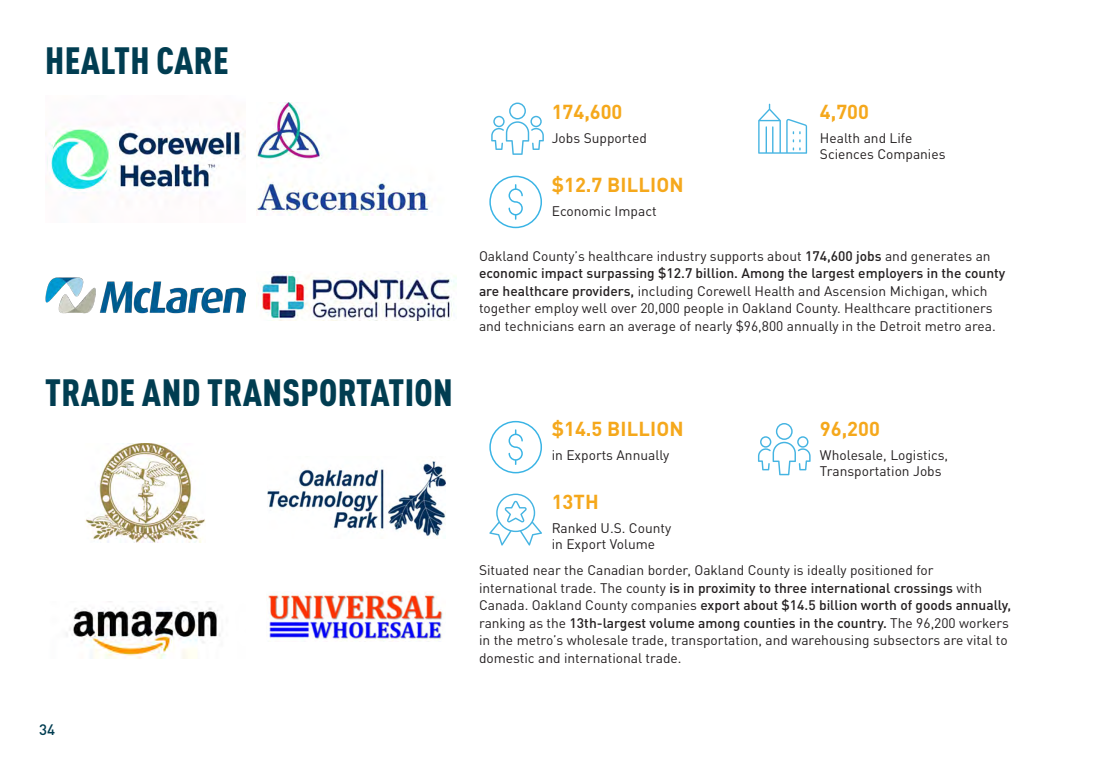
<style>
.page{position:relative;width:1103px;height:765px;background:#fff}
.page>*{position:absolute;margin:0;border:0;box-sizing:border-box;transform-origin:0 0}
.t1{font:900 condensed 37.5px "DIN Pro";letter-spacing:.01em;color:#013d51}
.Highlights_in_MSA{font:700 20px "DIN Pro";letter-spacing:.005em;color:#f5a81c}
.t2{font:500 15px "DIN Pro";color:#013d51}
.Paragraph_Content{font:13.75px/17.5px "DIN Pro";color:#231f20}
.s1{font-weight:500}
</style>
<div class="page">
<img style="left:45px;top:128px;width:200px;height:70px">
<img style="left:85px;top:443px;width:120px;height:100px">
<img style="left:256px;top:103px;width:173px;height:112px">
<img style="left:267px;top:461px;width:178px;height:75px">
<img style="left:45px;top:278px;width:200px;height:36px">
<img style="left:66px;top:601px;width:155px;height:58px">
<img style="left:256px;top:271px;width:200px;height:49px">
<img style="left:268px;top:592px;width:175px;height:50px">
<svg style="left:489px;top:176px;width:53px;height:52px"></svg>
<svg style="left:758px;top:423px;width:52px;height:52px"></svg>
<svg style="left:491px;top:103px;width:53px;height:52px"></svg>
<svg style="left:758px;top:104px;width:49px;height:50px"></svg>
<svg style="left:489px;top:421px;width:53px;height:52px"></svg>
<svg style="left:489px;top:494px;width:53px;height:52px"></svg>
<p class="t1" style="left:45px;top:32px;width:185px">HEALTH CARE</p>
<p class="t1" style="left:45px;top:364px;width:409px">TRADE AND TRANSPORTATION</p>
<p class="t2" style="left:39px;top:718px;width:17px">34</p>
<p class="Highlights_in_MSA" style="left:552px;top:96px;width:72px">174,600</p>
<p class="Paragraph_Content" style="left:552px;top:128px;width:97px">Jobs Supported</p>
<p class="Highlights_in_MSA" style="left:552px;top:169px;width:134px">$12.7 BILLION</p>
<p class="Paragraph_Content" style="left:552px;top:202px;width:106px">Economic Impact</p>
<p class="Highlights_in_MSA" style="left:820px;top:96px;width:51px">4,700</p>
<p class="Paragraph_Content" style="left:820px;top:128px;width:94px">Health and Life</p>
<p class="Paragraph_Content" style="left:820px;top:145px;width:127px">Sciences Companies</p>
<p class="Paragraph_Content" style="left:479px;top:246px;width:528px">Oakland County’s healthcare industry supports about <span class="s1">174,600 jobs</span> and generates an <span class="s1">economic impact surpassing $12.7 billion. Among the largest employers in the county are healthcare providers,</span> including Corewell Health and Ascension Michigan, which together employ well over 20,000 people in Oakland County. Healthcare practitioners and technicians earn an average of nearly $96,800 annually in the Detroit metro area.</p>
<p class="Highlights_in_MSA" style="left:552px;top:413px;width:134px">$14.5 BILLION</p>
<p class="Paragraph_Content" style="left:552px;top:445px;width:119px">in Exports Annually</p>
<p class="Highlights_in_MSA" style="left:552px;top:486px;width:49px">13TH</p>
<p class="Paragraph_Content" style="left:552px;top:518px;width:121px">Ranked U.S. County</p>
<p class="Paragraph_Content" style="left:552px;top:535px;width:105px">in Export Volume</p>
<p class="Highlights_in_MSA" style="left:820px;top:413px;width:61px">96,200</p>
<p class="Paragraph_Content" style="left:820px;top:445px;width:130px">Wholesale, Logistics,</p>
<p class="Paragraph_Content" style="left:820px;top:461px;width:123px">Transportation Jobs</p>
<p class="Paragraph_Content" style="left:479px;top:561px;width:533px">Situated near the Canadian border, Oakland County is ideally positioned for international trade. The county <span class="s1">is in proximity to three international crossings</span> with Canada. Oakland County companies <span class="s1">export about $14.5 billion worth of goods annually, </span>ranking as the <span class="s1">13th-largest volume among counties in the country.</span> The 96,200 workers in the metro’s wholesale trade, transportation, and warehousing subsectors are vital to domestic and international trade.</p>
</div>
